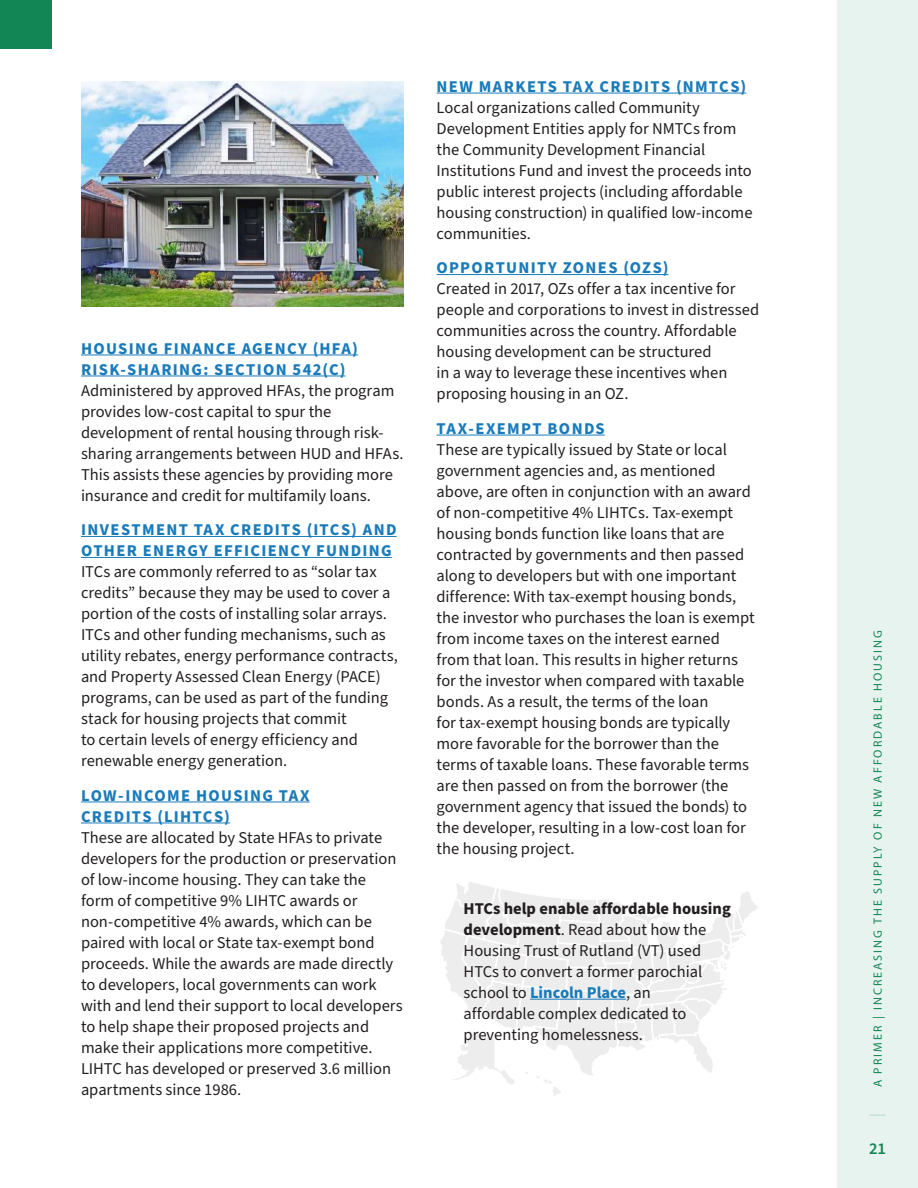
<style>
.page{position:relative;width:918px;height:1188px;background:#fff}
.page>*{position:absolute;margin:0;border:0;box-sizing:border-box;transform-origin:0 0}
.t1{font:16.5px/21px "Source Sans Pro";color:#231f20}
.t2{font:700 16.5px/21px "Source Sans Pro";letter-spacing:.08em;color:#197bba}
.t3{font:600 16.5px "Source Sans Pro";color:#128654}
.t4{font:12px "Myriad Pro";letter-spacing:.17em;color:#128654}
.s1{font-weight:700}
.s2{font-weight:700;color:#197bba}
</style>
<div class="page">
<div style="left:837px;top:0;width:81px;height:1188px;background:#e7f3ee"></div>
<div style="left:0;top:0;width:52px;height:49px;background:#128654"></div>
<svg style="left:869px;top:1114px;width:17px;height:2px"></svg>
<hr style="left:81px;top:355px;width:277px;height:1px;background:#197bba">
<hr style="left:81px;top:376px;width:264px;height:1px;background:#197bba">
<hr style="left:81px;top:536px;width:316px;height:1px;background:#197bba">
<hr style="left:81px;top:557px;width:311px;height:1px;background:#197bba">
<hr style="left:81px;top:802px;width:229px;height:1px;background:#197bba">
<hr style="left:81px;top:823px;width:149px;height:1px;background:#197bba">
<hr style="left:437px;top:93px;width:309px;height:1px;background:#197bba">
<hr style="left:437px;top:274px;width:232px;height:1px;background:#197bba">
<hr style="left:437px;top:435px;width:168px;height:1px;background:#197bba">
<svg style="left:441px;top:882px;width:316px;height:214px"></svg>
<hr style="left:530px;top:999px;width:96px;height:1px;background:#197bba">
<img style="left:81px;top:81px;width:323px;height:226px">
<p class="t2" style="left:81px;top:338px;width:279px">HOUSING FINANCE AGENCY (HFA)<br>RISK-SHARING: SECTION 542(C)</p>
<p class="t1" style="left:81px;top:380px;width:324px">Administered by approved HFAs, the program provides low-cost capital to spur the development of rental housing through risk&shy;sharing arrangements between HUD and HFAs.<br>This assists these agencies by providing more insurance and credit for multifamily loans.</p>
<p class="t2" style="left:81px;top:520px;width:317px">INVESTMENT TAX CREDITS (ITCS) AND<br>OTHER ENERGY EFFICIENCY FUNDING</p>
<p class="t1" style="left:81px;top:562px;width:319px">ITCs are commonly referred to as “solar tax credits” because they may be used to cover a portion of the costs of installing solar arrays.<br>ITCs and other funding mechanisms, such as utility rebates, energy performance contracts, and Property Assessed Clean Energy (PACE) programs, can be used as part of the funding stack for housing projects that commit<br>to certain levels of energy efficiency and renewable energy generation.</p>
<p class="t2" style="left:81px;top:785px;width:230px">LOW-INCOME HOUSING TAX<br>CREDITS (LIHTCS)</p>
<p class="t1" style="left:81px;top:827px;width:323px">These are allocated by State HFAs to private developers for the production or preservation of low-income housing. They can take the form of competitive 9% LIHTC awards or non-competitive 4% awards, which can be paired with local or State tax-exempt bond proceeds. While the awards are made directly to developers, local governments can work with and lend their support to local developers to help shape their proposed projects and make their applications more competitive.<br>LIHTC has developed or preserved 3.6 million apartments since 1986.</p>
<p class="t2" style="left:437px;top:76px;width:311px">NEW MARKETS TAX CREDITS (NMTCS)</p>
<p class="t1" style="left:437px;top:97px;width:317px">Local organizations called Community Development Entities apply for NMTCs from the Community Development Financial Institutions Fund and invest the proceeds into public interest projects (including affordable housing construction) in qualified low-income communities.</p>
<p class="t2" style="left:437px;top:258px;width:233px">OPPORTUNITY ZONES (OZS)</p>
<p class="t1" style="left:437px;top:279px;width:324px">Created in 2017, OZs offer a tax incentive for people and corporations to invest in distressed communities across the country. Affordable housing development can be structured<br>in a way to leverage these incentives when proposing housing in an OZ.</p>
<p class="t2" style="left:437px;top:418px;width:170px">TAX-EXEMPT BONDS</p>
<p class="t1" style="left:437px;top:439px;width:320px">These are typically issued by State or local government agencies and, as mentioned above, are often in conjunction with an award of non-competitive 4% LIHTCs. Tax-exempt housing bonds function like loans that are contracted by governments and then passed along to developers but with one important difference: With tax-exempt housing bonds, the investor who purchases the loan is exempt from income taxes on the interest earned from that loan. This results in higher returns for the investor when compared with taxable bonds. As a result, the terms of the loan<br>for tax-exempt housing bonds are typically more favorable for the borrower than the terms of taxable loans. These favorable terms are then passed on from the borrower (the government agency that issued the bonds) to the developer, resulting in a low-cost loan for the housing project.</p>
<p class="t1" style="left:464px;top:898px;width:269px"><span class="s1">HTCs help enable affordable housing development</span>. Read about how the<br>Housing Trust of Rutland (VT) used<br>HTCs to convert a former parochial school to <span class="s2">Lincoln Place</span>, an<br>affordable complex dedicated to preventing homelessness.</p>
<p class="t4" style="left:870px;top:1087px;width:458px;rotate:-90deg">A PRIMER | INCREASING THE SUPPLY OF NEW AFFORDABLE HOUSING</p>
<p class="t3" style="left:869px;top:1137px;width:18px">21</p>
</div>
